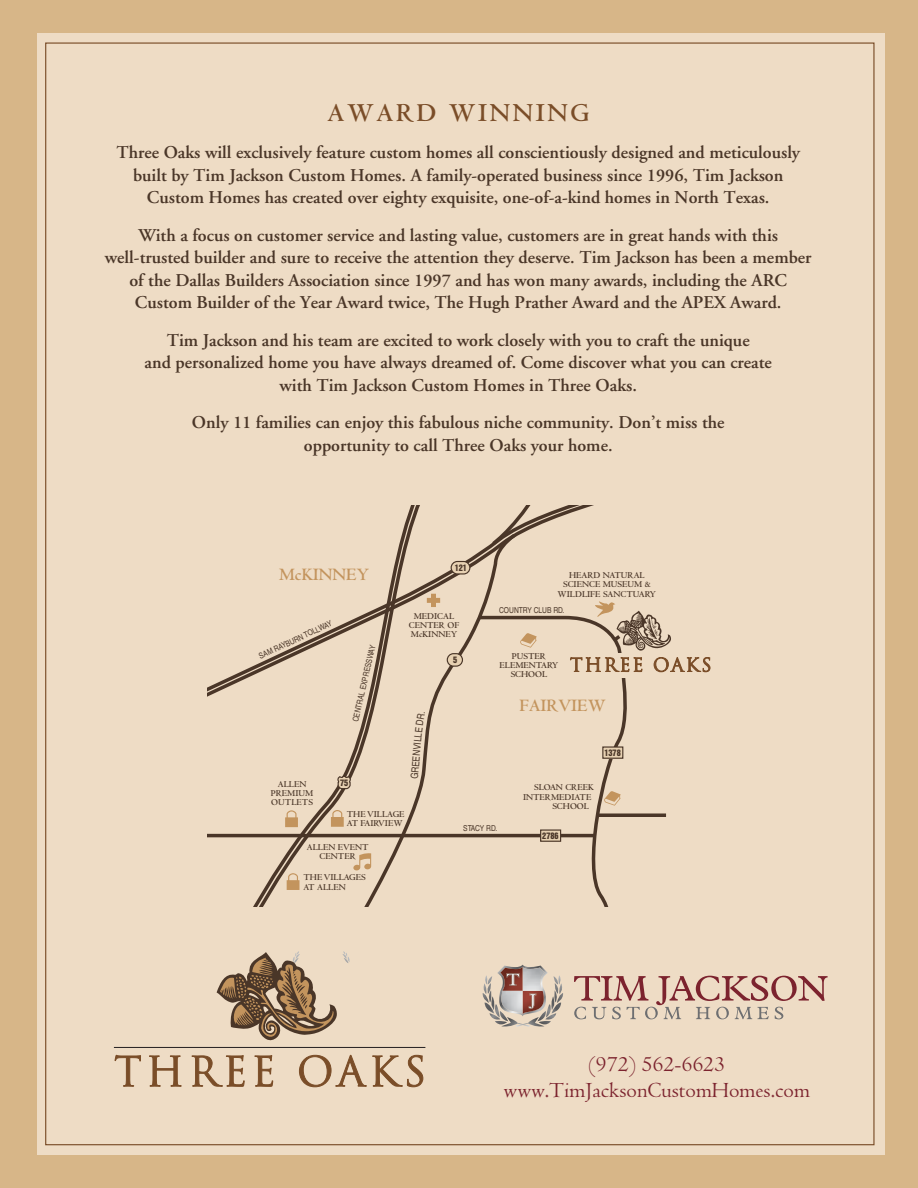
<style>
.page{position:relative;width:918px;height:1188px;background:#d7b688}
.page>*{position:absolute;margin:0;border:0;box-sizing:border-box;transform-origin:0 0}
.t1{font:700 27px "Centaur";letter-spacing:.1em;color:#7a4d28}
.t2{font:22.35px/26.4px "Centaur";color:#7c232e;text-align:center}
.t3{font:700 18.15px "Centaur";color:#c3945d}
.t4{font:600 18px/22.5px "Adobe Garamond";color:#4a3628;text-align:center}
.t5{font:condensed 10.05px "Helvetica LT";color:#4a3628}
.t6{font:700 9.3px/9.3px "Centaur";color:#4a3628;text-align:center}
.t7{font:condensed 8.1px "Helvetica LT";color:#4a3628}
.t8{font:8.1px "Helvetica Inserat";color:#4a3628}
</style>
<div class="page">
<div style="left:37px;top:33px;width:848px;height:1122px;background:#eedcc5"></div>
<svg style="left:114px;top:1054px;width:27px;height:33px"></svg>
<svg style="left:149px;top:1055px;width:33px;height:32px"></svg>
<hr style="left:114px;top:1047px;width:311px;height:1px;background:#231f20">
<svg style="left:574px;top:976px;width:254px;height:43px"></svg>
<svg style="left:191px;top:951px;width:233px;height:137px"></svg>
<svg style="left:482px;top:965px;width:81px;height:62px"></svg>
<svg style="left:210px;top:506px;width:210px;height:400px"></svg>
<svg style="left:351px;top:530px;width:154px;height:376px"></svg>
<svg style="left:490px;top:506px;width:60px;height:41px"></svg>
<hr style="left:207px;top:834px;width:387px;height:3px;background:#4a3628">
<svg style="left:475px;top:614px;width:152px;height:292px"></svg>
<svg style="left:597px;top:813px;width:69px;height:4px"></svg>
<div style="left:541px;top:830px;width:20px;height:11px;background:#e7d1b2"></div>
<div style="left:540px;top:829px;width:21px;height:13px;border:1px solid #4a3628"></div>
<div style="left:603px;top:747px;width:20px;height:11px;background:#e7d1b2"></div>
<div style="left:602px;top:746px;width:21px;height:13px;border:1px solid #4a3628"></div>
<svg style="left:337px;top:776px;width:14px;height:14px"></svg>
<div style="left:447px;top:654px;width:15px;height:12px;background:#e7d1b2;border-radius:6px"></div>
<div style="left:447px;top:653px;width:16px;height:14px;border:1px solid #4a3628;border-radius:6px"></div>
<div style="left:451px;top:562px;width:19px;height:12px;background:#e7d1b2;border-radius:6px"></div>
<div style="left:451px;top:561px;width:19px;height:14px;border:1px solid #4a3628;border-radius:6px"></div>
<svg style="left:427px;top:594px;width:13px;height:13px"></svg>
<svg style="left:287px;top:873px;width:12px;height:17px"></svg>
<svg style="left:285px;top:810px;width:13px;height:17px"></svg>
<svg style="left:331px;top:810px;width:13px;height:17px"></svg>
<svg style="left:520px;top:633px;width:17px;height:15px"></svg>
<svg style="left:604px;top:791px;width:17px;height:15px"></svg>
<svg style="left:353px;top:853px;width:18px;height:18px"></svg>
<div style="left:600px;top:653px;width:78px;height:25px;background:#eedcc5"></div>
<svg style="left:570px;top:657px;width:72px;height:22px"></svg>
<svg style="left:654px;top:657px;width:56px;height:16px"></svg>
<svg style="left:595px;top:601px;width:76px;height:50px"></svg>
<svg style="left:414px;top:712px;width:11px;height:30px"></svg>
<h1 class="t1" style="left:327px;top:98px;width:263px">AWARD WINNING</h1>
<p class="t4" style="left:116px;top:142px;width:685px">Three Oaks will exclusively feature custom homes all conscientiously designed and meticulously built by Tim Jackson Custom Homes. A family-operated business since 1996, Tim Jackson<br>Custom Homes has created over eighty exquisite, one-of-a-kind homes in North Texas.</p>
<p class="t4" style="left:105px;top:224px;width:708px">With a focus on customer service and lasting value, customers are in great hands with this well-trusted builder and sure to receive the attention they deserve. Tim Jackson has been a member of the Dallas Builders Association since 1997 and has won many awards, including the ARC Custom Builder of the Year Award twice, The Hugh Prather Award and the APEX Award.</p>
<p class="t4" style="left:145px;top:329px;width:629px">Tim Jackson and his team are excited to work closely with you to craft the unique<br>and personalized home you have always dreamed of. Come discover what you can create with Tim Jackson Custom Homes in Three Oaks.</p>
<p class="t4" style="left:192px;top:412px;width:534px">Only 11 families can enjoy this fabulous niche community. Don’t miss the opportunity to call Three Oaks your home.</p>
<p class="t3" style="left:279px;top:565px;width:92px">McKINNEY</p>
<p class="t7" style="left:257px;top:652px;width:81px;rotate:-25deg">SAM RAYBURN TOLLWAY</p>
<p class="t7" style="left:351px;top:721px;width:80px;rotate:-77deg">CENTRAL EXPRESSWAY</p>
<p class="t6" style="left:271px;top:779px;width:44px">ALLEN<br>PREMIUM<br>OUTLETS</p>
<p class="t8" style="left:340px;top:778px;width:10px">75</p>
<p class="t8" style="left:455px;top:563px;width:14px">121</p>
<p class="t6" style="left:409px;top:612px;width:52px">MEDICAL<br>CENTER OF<br>McKINNEY</p>
<p class="t5" style="left:409px;top:779px;width:39px;rotate:-85deg">GREENVI</p>
<p class="t8" style="left:453px;top:655px;width:6px">5</p>
<p class="t6" style="left:558px;top:571px;width:100px">HEARD NATURAL<br>SCIENCE MUSEUM &amp;<br>WILDLIFE SANCTUARY</p>
<p class="t7" style="left:499px;top:606px;width:67px">COUNTRY CLUB RD.</p>
<p class="t6" style="left:500px;top:651px;width:60px">PUSTER<br>ELEMENTARY<br>SCHOOL</p>
<p class="t3" style="left:520px;top:695px;width:88px">FAIRVIEW</p>
<p class="t8" style="left:604px;top:748px;width:18px">1378</p>
<p class="t6" style="left:534px;top:783px;width:61px">SLOAN CREEK</p>
<p class="t6" style="left:523px;top:792px;width:70px">INTERMEDIATE</p>
<p class="t6" style="left:552px;top:802px;width:38px">SCHOOL</p>
<p class="t6" style="left:347px;top:810px;width:59px;text-align:left">THE VILLAGE<br>AT FAIRVIEW</p>
<p class="t6" style="left:307px;top:843px;width:63px">ALLEN EVENT<br>CENTER</p>
<p class="t6" style="left:303px;top:873px;width:64px;text-align:left">THE VILLAGES<br>AT ALLEN</p>
<p class="t7" style="left:463px;top:823px;width:35px">STACY RD.</p>
<p class="t8" style="left:542px;top:831px;width:18px">2786</p>
<p class="t2" style="left:504px;top:1052px;width:308px">(972) 562-6623 www.TimJacksonCustomHomes.com</p>
</div>
